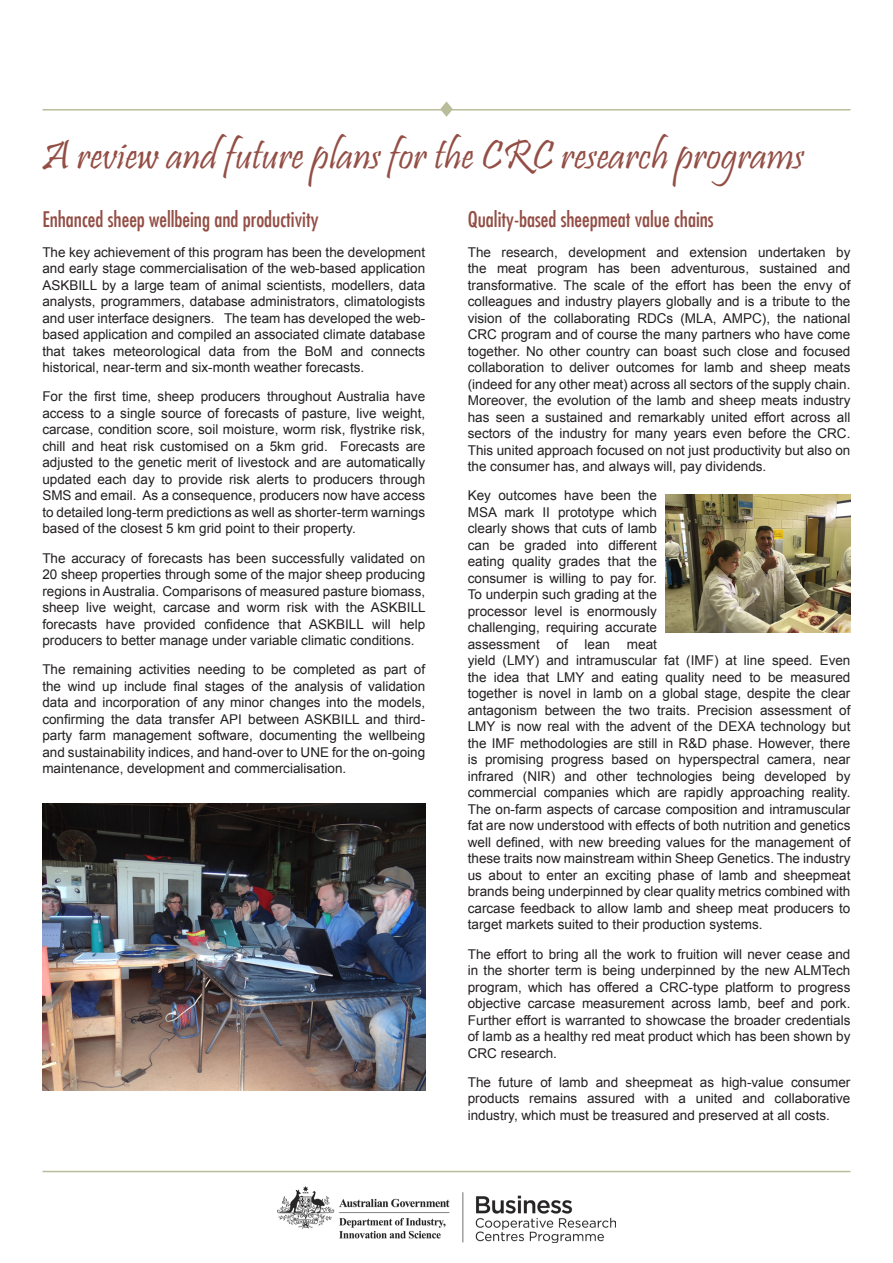
<style>
.page{position:relative;width:893px;height:1263px;background:#fff}
.page>*{position:absolute;margin:0;border:0;box-sizing:border-box;transform-origin:0 0}
.t1{font:42px "Pristina";color:#934e45}
.Heading{font:condensed 21px "Futura LT";color:#934e45}
.main_paragraph{font:13.5px/16.5px "Arial";color:#231f20;text-align:justify}
</style>
<div class="page">
<svg style="left:440px;top:101px;width:13px;height:16px"></svg>
<hr style="left:43px;top:109px;width:807px;height:2px;background:#b9bd9b">
<hr style="left:43px;top:1171px;width:807px;height:1px;background:#b9bd9b">
<img style="left:278px;top:1186px;width:337px;height:56px">
<img style="left:42px;top:804px;width:383px;height:287px">
<img style="left:665px;top:494px;width:185px;height:139px">
<p class="t1" style="left:43px;top:131px;width:763px">A review and future plans for the CRC research programs</p>
<p class="Heading" style="left:42px;top:207px;width:278px">Enhanced sheep wellbeing and productivity</p>
<p class="main_paragraph" style="left:42px;top:244px;width:384px">The key achievement of this program has been the development and early stage commercialisation of the web-based application ASKBILL by a large team of animal scientists, modellers, data analysts, programmers, database administrators, climatologists and user interface designers. The team has developed the web&shy;based application and compiled an associated climate database that takes meteorological data from the BoM and connects historical, near-term and six-month weather forecasts.</p>
<p class="main_paragraph" style="left:42px;top:388px;width:384px">For the first time, sheep producers throughout Australia have access to a single source of forecasts of pasture, live weight, carcase, condition score, soil moisture, worm risk, flystrike risk, chill and heat risk customised on a 5km grid. Forecasts are adjusted to the genetic merit of livestock and are automatically updated each day to provide risk alerts to producers through SMS and email. As a consequence, producers now have access to detailed long-term predictions as well as shorter-term warnings based of the closest 5 km grid point to their property.</p>
<p class="main_paragraph" style="left:42px;top:550px;width:385px">The accuracy of forecasts has been successfully validated on 20 sheep properties through some of the major sheep producing regions in Australia. Comparisons of measured pasture biomass, sheep live weight, carcase and worm risk with the ASKBILL forecasts have provided confidence that ASKBILL will help producers to better manage under variable climatic conditions.</p>
<p class="main_paragraph" style="left:42px;top:661px;width:384px">The remaining activities needing to be completed as part of the wind up include final stages of the analysis of validation data and incorporation of any minor changes into the models, confirming the data transfer API between ASKBILL and third&shy;party farm management software, documenting the wellbeing and sustainability indices, and hand-over to UNE for the on-going maintenance, development and commercialisation.</p>
<p class="Heading" style="left:468px;top:207px;width:247px">Quality-based sheepmeat value chains</p>
<p class="main_paragraph" style="left:468px;top:244px;width:384px">The research, development and extension undertaken by the meat program has been adventurous, sustained and transformative. The scale of the effort has been the envy of colleagues and industry players globally and is a tribute to the vision of the collaborating RDCs (MLA, AMPC), the national CRC program and of course the many partners who have come together. No other country can boast such close and focused collaboration to deliver outcomes for lamb and sheep meats (indeed for any other meat) across all sectors of the supply chain.<br>Moreover, the evolution of the lamb and sheep meats industry has seen a sustained and remarkably united effort across all sectors of the industry for many years even before the CRC.<br>This united approach focused on not just productivity but also on the consumer has, and always will, pay dividends.</p>
<p class="main_paragraph" style="left:468px;top:487px;width:384px;text-align:left">Key outcomes have been the<br>MSA mark II prototype which<br>clearly shows that cuts of lamb<br>can be graded into different<br>eating quality grades that the<br>consumer is willing to pay for.<br>To underpin such grading at the<br>processor level is enormously<br>challenging, requiring accurate<br>assessment of lean meat<br>yield (LMY) and intramuscular fat (IMF) at line speed. Even the idea that LMY and eating quality need to be measured together is novel in lamb on a global stage, despite the clear antagonism between the two traits. Precision assessment of LMY is now real with the advent of the DEXA technology but the IMF methodologies are still in R&amp;D phase. However, there is promising progress based on hyperspectral camera, near infrared (NIR) and other technologies being developed by commercial companies which are rapidly approaching reality.<br>The on-farm aspects of carcase composition and intramuscular fat are now understood with effects of both nutrition and genetics well defined, with new breeding values for the management of these traits now mainstream within Sheep Genetics. The industry us about to enter an exciting phase of lamb and sheepmeat brands being underpinned by clear quality metrics combined with carcase feedback to allow lamb and sheep meat producers to target markets suited to their production systems.</p>
<p class="main_paragraph" style="left:468px;top:946px;width:384px">The effort to bring all the work to fruition will never cease and in the shorter term is being underpinned by the new ALMTech program, which has offered a CRC-type platform to progress objective carcase measurement across lamb, beef and pork.<br>Further effort is warranted to showcase the broader credentials of lamb as a healthy red meat product which has been shown by CRC research.</p>
<p class="main_paragraph" style="left:468px;top:1074px;width:384px">The future of lamb and sheepmeat as high-value consumer products remains assured with a united and collaborative industry, which must be treasured and preserved at all costs.</p>
</div>
